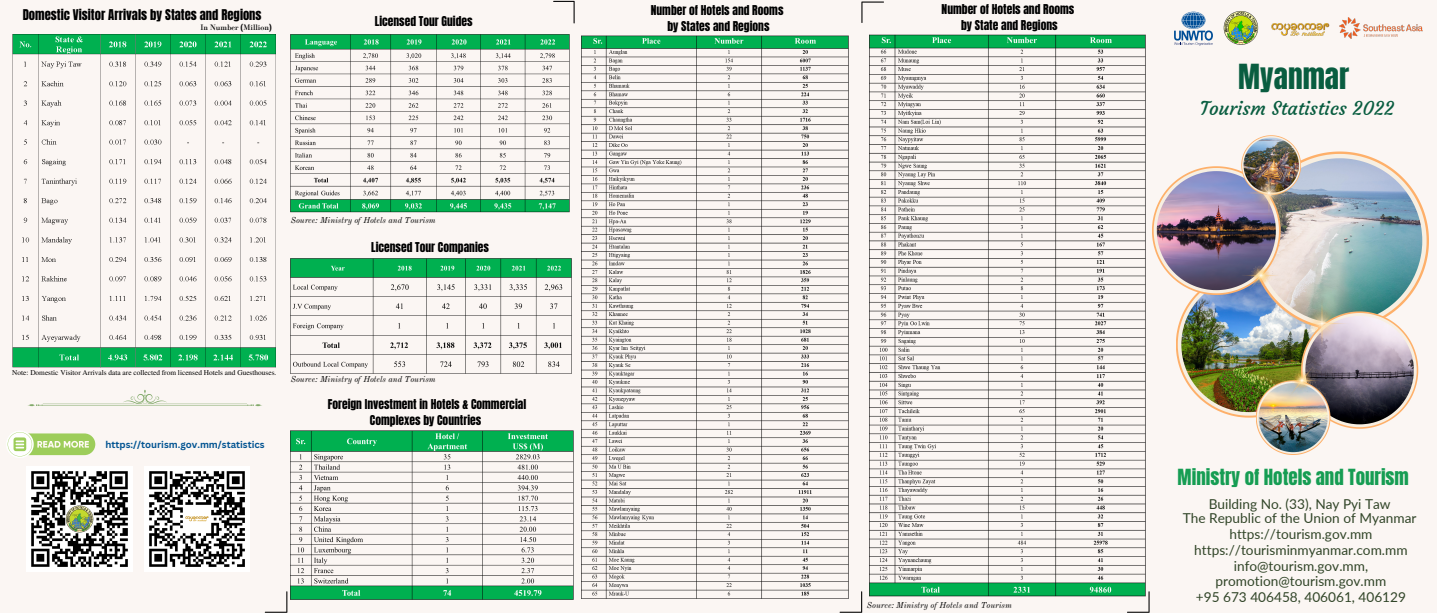
<style>
.page{position:relative;width:1437px;height:613px;background:#fff}
.page>*{position:absolute;margin:0;border:0;box-sizing:border-box;transform-origin:0 0}
.t1{font:29.4px "Anton";color:#095d40}
.t2{font:18.9px "Anton";color:#169d53}
.t3{font:18.9px "Courgette";color:#095d40}
.t4{font:13.65px/15.7px "Lato";color:#314528;text-align:center}
.t5{font:12.6px "Anton";color:#000}
.t6{font:11.55px/15.7px "Anton";color:#000;text-align:center}
.t7{font:700 9.59px "Canva Sans";color:#025492}
.t8{font:italic 8.4px "Old Standard";color:#000}
.t9{font:700 8.4px "EFT New Letter";color:#000}
.t10{font:7.35px "Te X Gyre Termes";color:#000}
</style>
<div class="page">
<div style="left:0;top:0;width:1436px;height:612px;background:#fbf6f3"></div>
<img style="left:1223px;top:11px;width:35px;height:34px">
<svg style="left:1174px;top:12px;width:38px;height:34px"></svg>
<img style="left:1339px;top:17px;width:83px;height:22px">
<img style="left:1152px;top:135px;width:276px;height:320px">
<img style="left:1258px;top:383px;width:69px;height:69px">
<img style="left:1293px;top:295px;width:57px;height:56px">
<img style="left:1240px;top:165px;width:57px;height:56px">
<img style="left:1281px;top:364px;width:41px;height:32px">
<img style="left:1240px;top:259px;width:41px;height:32px">
<svg style="left:1127px;top:591px;width:22px;height:21px"></svg>
<svg style="left:839px;top:591px;width:23px;height:21px"></svg>
<svg style="left:553px;top:1px;width:21px;height:22px"></svg>
<svg style="left:861px;top:2px;width:23px;height:21px"></svg>
<svg style="left:265px;top:591px;width:22px;height:21px"></svg>
<img style="left:12px;top:35px;width:264px;height:333px">
<img style="left:1271px;top:23px;width:59px;height:13px">
<img style="left:291px;top:430px;width:283px;height:170px">
<img style="left:291px;top:258px;width:280px;height:115px">
<img style="left:291px;top:35px;width:278px;height:178px">
<img style="left:869px;top:35px;width:276px;height:563px">
<img style="left:582px;top:35px;width:266px;height:563px">
<svg style="left:6px;top:431px;width:89px;height:27px"></svg>
<svg style="left:28px;top:390px;width:234px;height:16px"></svg>
<img style="left:27px;top:466px;width:105px;height:105px">
<img style="left:145px;top:466px;width:105px;height:105px">
<p class="t5" style="left:23px;top:5px;width:240px">Domestic Visitor Arrivals by States and Regions</p>
<p class="t9" style="left:200px;top:22px;width:73px">In Number (Million)</p>
<p class="t6" style="left:375px;top:13px;width:99px">Licensed Tour Guides</p>
<p class="t8" style="left:291px;top:215px;width:146px">Source: Ministry of Hotels and Tourism</p>
<p class="t6" style="left:371px;top:239px;width:119px">Licensed Tour Companies</p>
<p class="t10" style="left:12px;top:367px;width:266px">Note: Domestic Visitor Arrivals data are collected from licensed Hotels and Guesthouses.</p>
<p class="t7" style="left:105px;top:437px;width:161px">https://tourism.gov.mm/statistics</p>
<p class="t8" style="left:291px;top:374px;width:146px">Source: Ministry of Hotels and Tourism</p>
<p class="t6" style="left:328px;top:396px;width:200px">Foreign Investment in Hotels &amp; Commercial<br>Complexes by Countries</p>
<p class="t6" style="left:650px;top:3px;width:134px">Number of Hotels and Rooms by States and Regions</p>
<p class="t6" style="left:941px;top:1px;width:134px">Number of Hotels and Rooms by State and Regions</p>
<h1 class="t1" style="left:1238px;top:56px;width:112px">Myanmar</h1>
<h2 class="t3" style="left:1200px;top:97px;width:195px">Tourism Statistics 2022</h2>
<p class="t8" style="left:867px;top:599px;width:146px">Source: Ministry of Hotels and Tourism</p>
<h2 class="t2" style="left:1177px;top:463px;width:233px">Ministry of Hotels and Tourism</h2>
<p class="t4" style="left:1182px;top:496px;width:235px;line-height:14.2px">Building No. (33), Nay Pyi Taw<br>The Republic of the Union of Myanmar</p>
<p class="t4" style="left:1194px;top:526px;width:215px">https://tourism.gov.mm https://tourisminmyanmar.com.mm info@tourism.gov.mm, promotion@tourism.gov.mm<br>+95 673 406458, 406061, 406129</p>
</div>
